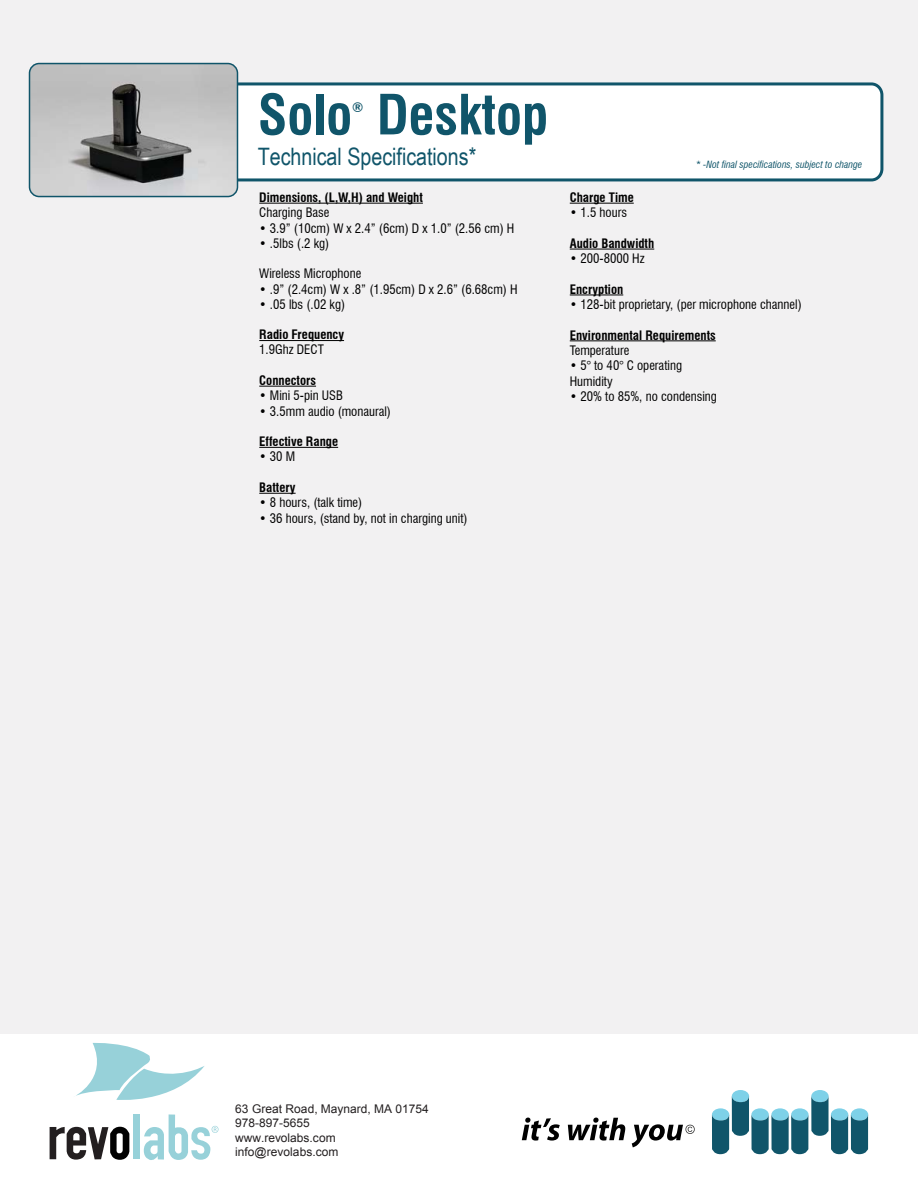
<style>
.page{position:relative;width:918px;height:1188px;background:#fff}
.page>*{position:absolute;margin:0;border:0;box-sizing:border-box;transform-origin:0 0}
.t1{font:700 condensed 54px "Swiss 721 BT";color:#10556a}
.t2{font:24px "Arial Narrow";color:#10556a}
.t3{font:700 condensed 13.5px "Swiss 721 BT";color:#10556a}
.t4{font:condensed 12.75px/15.3px "Swiss 721 BT";color:#010101}
.t5{font:700 condensed 12.75px "Swiss 721 BT";color:#010101}
.t6{font:12px/14.4px "Arial";color:#231f20}
.t7{font:italic condensed 9.75px "Swiss 721 BT";color:#10556a}
</style>
<div class="page">
<div style="left:0;top:0;width:918px;height:1034px;background:#f2f1f2"></div>
<hr style="left:259px;top:203px;width:164px;height:1px;background:#010101">
<hr style="left:259px;top:340px;width:85px;height:1px;background:#010101">
<hr style="left:259px;top:386px;width:57px;height:1px;background:#010101">
<hr style="left:259px;top:447px;width:79px;height:1px;background:#010101">
<hr style="left:259px;top:493px;width:37px;height:1px;background:#010101">
<hr style="left:570px;top:203px;width:64px;height:1px;background:#010101">
<hr style="left:570px;top:249px;width:84px;height:1px;background:#010101">
<hr style="left:570px;top:294px;width:53px;height:1px;background:#010101">
<hr style="left:570px;top:340px;width:146px;height:1px;background:#010101">
<div style="left:76px;top:84px;width:806px;height:96px;background:#fff;border-radius:11px"></div>
<div style="left:75px;top:82px;width:808px;height:99px;border:3px solid #10556a;border-radius:11px"></div>
<svg style="left:76px;top:1042px;width:129px;height:58px"></svg>
<svg style="left:50px;top:1126px;width:79px;height:34px"></svg>
<div style="left:134px;top:1114px;width:6px;height:45px;background:#97d1d9"></div>
<svg style="left:144px;top:1114px;width:75px;height:46px"></svg>
<svg style="left:522px;top:1118px;width:38px;height:23px"></svg>
<svg style="left:568px;top:1118px;width:57px;height:23px"></svg>
<svg style="left:632px;top:1124px;width:63px;height:23px"></svg>
<div style="left:732px;top:1090px;width:17px;height:12px;background:#7ed1e8;border-radius:50%"></div>
<div style="left:811px;top:1090px;width:18px;height:12px;background:#7ed1e8;border-radius:50%"></div>
<svg style="left:712px;top:1096px;width:157px;height:58px"></svg>
<img style="left:30px;top:64px;width:207px;height:133px;border-radius:10px">
<div style="left:29px;top:63px;width:209px;height:134px;border:2px solid #10556a;border-radius:10px"></div>
<h1 class="t1" style="left:258px;top:82px;width:96px">Solo</h1>
<p class="t3" style="left:352px;top:99px;width:13px">®</p>
<h1 class="t1" style="left:377px;top:82px;width:173px">Desktop</h1>
<h2 class="t2" style="left:258px;top:139px;width:220px">Technical Specifications*</h2>
<p class="t5" style="left:259px;top:190px;width:165px">Dimensions, (L,W,H) and Weight</p>
<p class="t4" style="left:259px;top:205px;width:72px">Charging Base</p>
<p class="t4" style="left:259px;top:220px;width:257px">• 3.9” (10cm) W x 2.4” (6cm) D x 1.0” (2.56 cm) H</p>
<p class="t4" style="left:259px;top:236px;width:71px">• .5lbs (.2 kg)</p>
<p class="t4" style="left:259px;top:266px;width:104px">Wireless Microphone</p>
<p class="t4" style="left:259px;top:281px;width:260px">• .9” (2.4cm) W x .8” (1.95cm) D x 2.6” (6.68cm) H</p>
<p class="t4" style="left:259px;top:297px;width:87px">• .05 lbs (.02 kg)</p>
<p class="t5" style="left:259px;top:327px;width:86px">Radio Frequency</p>
<p class="t4" style="left:259px;top:342px;width:66px">1.9Ghz DECT</p>
<p class="t5" style="left:259px;top:373px;width:58px">Connectors</p>
<p class="t4" style="left:259px;top:388px;width:85px">• Mini 5-pin USB</p>
<p class="t4" style="left:259px;top:403px;width:133px">• 3.5mm audio (monaural)</p>
<p class="t5" style="left:259px;top:434px;width:80px">Effective Range</p>
<p class="t4" style="left:259px;top:449px;width:37px">• 30 M</p>
<p class="t5" style="left:259px;top:480px;width:38px">Battery</p>
<p class="t4" style="left:259px;top:495px;width:104px">• 8 hours, (talk time)</p>
<p class="t4" style="left:259px;top:510px;width:210px">• 36 hours, (stand by, not in charging unit)</p>
<p class="t7" style="left:696px;top:158px;width:168px">* -Not final specifications, subject to change</p>
<p class="t5" style="left:570px;top:190px;width:65px">Charge Time</p>
<p class="t4" style="left:570px;top:205px;width:59px">• 1.5 hours</p>
<p class="t5" style="left:570px;top:236px;width:86px">Audio Bandwidth</p>
<p class="t4" style="left:570px;top:251px;width:76px">• 200-8000 Hz</p>
<p class="t5" style="left:570px;top:281px;width:55px">Encryption</p>
<p class="t4" style="left:570px;top:297px;width:233px">• 128-bit proprietary, (per microphone channel)</p>
<p class="t5" style="left:570px;top:327px;width:147px">Environmental Requirements</p>
<p class="t4" style="left:570px;top:343px;width:61px">Temperature</p>
<p class="t4" style="left:570px;top:358px;width:114px">• 5° to 40° C operating<br>Humidity</p>
<p class="t4" style="left:570px;top:389px;width:149px">• 20% to 85%, no condensing</p>
<p class="t6" style="left:235px;top:1102px;width:195px">63 Great Road, Maynard, MA 01754<br>978-897-5655<br>www.revolabs.com info@revolabs.com</p>
</div>
